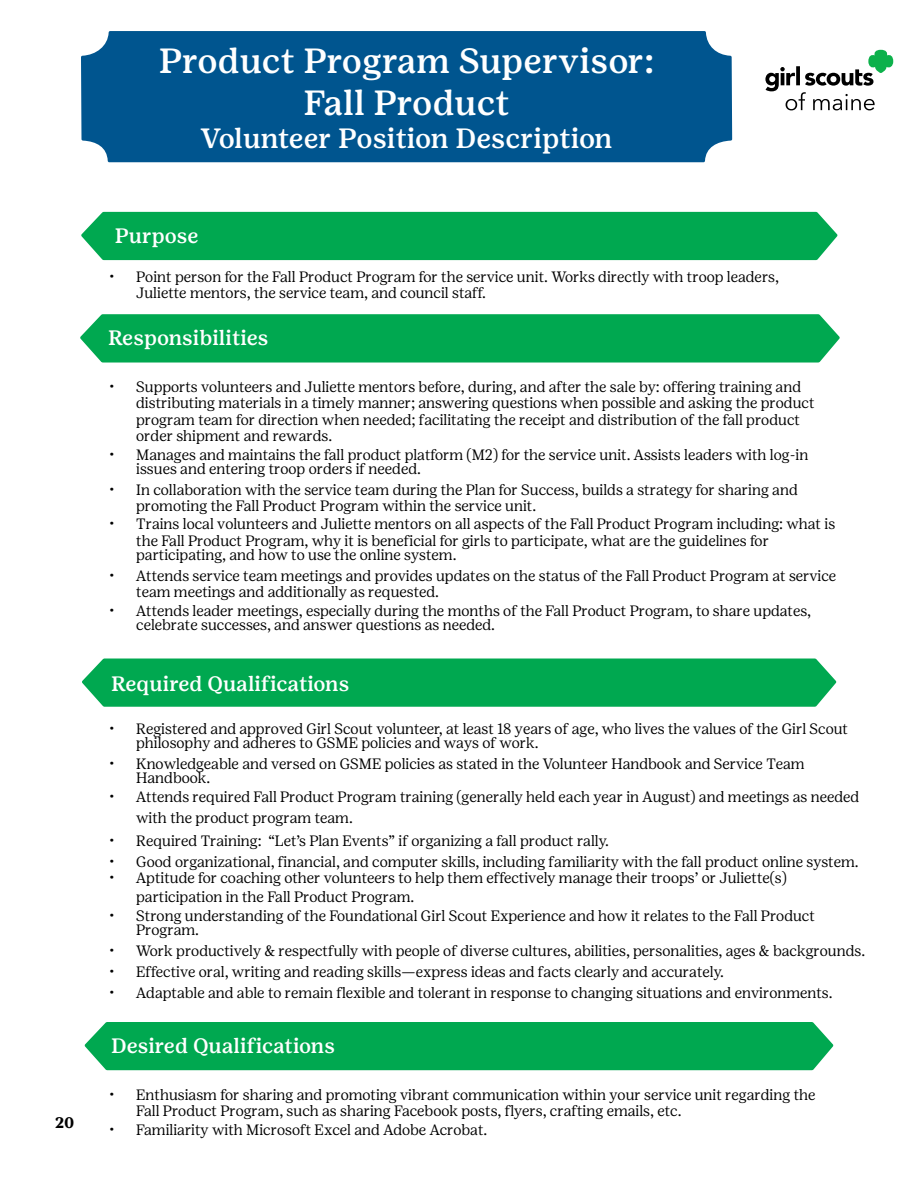
<style>
.page{position:relative;width:918px;height:1188px;background:#fff}
.page>*{position:absolute;margin:0;border:0;box-sizing:border-box;transform-origin:0 0}
.t1{font:500 34.95px/42px "Girl Scout Text";color:#fff;text-align:center}
.t2{font:500 27.9px "Girl Scout Text";color:#fff}
.t3{font:500 20.85px "Girl Scout Text";color:#fff}
.t4{font:700 15.3px "Girl Scout Text";color:#000}
.t5{font:300 15px/16.5px "Girl Scout Display";color:#000}
</style>
<div class="page">
<div style="left:81px;top:31px;width:651px;height:131px;background:#00558f"></div>
<svg style="left:765px;top:50px;width:128px;height:60px"></svg>
<div style="left:85px;top:1022px;width:748px;height:48px;background:#00a850"></div>
<div style="left:82px;top:659px;width:754px;height:48px;background:#00a850"></div>
<div style="left:80px;top:314px;width:760px;height:49px;background:#00a850"></div>
<div style="left:81px;top:212px;width:757px;height:48px;background:#00a850"></div>
<p class="t4" style="left:55px;top:1114px;width:21px">20</p>
<h1 class="t1" style="left:159px;top:39px;width:497px">Product Program Supervisor:<br>Fall Product</h1>
<h2 class="t2" style="left:201px;top:122px;width:414px">Volunteer Position Description</h2>
<h3 class="t3" style="left:115px;top:224px;width:86px">Purpose</h3>
<p class="t5" style="left:136px;top:268px;width:644px;text-indent:-27px">• Point person for the Fall Product Program for the service unit. Works directly with troop leaders,<br>Juliette mentors, the service team, and council staff.</p>
<h3 class="t3" style="left:108px;top:326px;width:162px">Responsibilities</h3>
<p class="t5" style="left:136px;top:378px;width:680px;text-indent:-27px">• Supports volunteers and Juliette mentors before, during, and after the sale by: offering training and distributing materials in a timely manner; answering questions when possible and asking the product program team for direction when needed; facilitating the receipt and distribution of the fall product order shipment and rewards.</p>
<p class="t5" style="left:136px;top:447px;width:674px;line-height:14px;text-indent:-27px">• Manages and maintains the fall product platform (M2) for the service unit. Assists leaders with log-in issues and entering troop orders if needed.</p>
<p class="t5" style="left:136px;top:481px;width:663px;text-indent:-27px">• In collaboration with the service team during the Plan for Success, builds a strategy for sharing and promoting the Fall Product Program within the service unit.</p>
<p class="t5" style="left:136px;top:516px;width:700px;text-indent:-27px">• Trains local volunteers and Juliette mentors on all aspects of the Fall Product Program including: what is the Fall Product Program, why it is beneficial for girls to participate, what are the guidelines for</p>
<p class="t5" style="left:136px;top:547px;width:322px">participating, and how to use the online system.</p>
<p class="t5" style="left:136px;top:568px;width:702px;text-indent:-27px">• Attends service team meetings and provides updates on the status of the Fall Product Program at service team meetings and additionally as requested.</p>
<p class="t5" style="left:136px;top:604px;width:676px;line-height:14.1px;text-indent:-27px">• Attends leader meetings, especially during the months of the Fall Product Program, to share updates, celebrate successes, and answer questions as needed.</p>
<h3 class="t3" style="left:111px;top:672px;width:240px">Required Qualifications</h3>
<p class="t5" style="left:136px;top:722px;width:713px;line-height:14px;text-indent:-27px">• Registered and approved Girl Scout volunteer, at least 18 years of age, who lives the values of the Girl Scout philosophy and adheres to GSME policies and ways of work.</p>
<p class="t5" style="left:136px;top:757px;width:670px;line-height:14px;text-indent:-27px">• Knowledgeable and versed on GSME policies as stated in the Volunteer Handbook and Service Team<br>Handbook.</p>
<p class="t5" style="left:136px;top:786px;width:725px;line-height:20.9px;text-indent:-27px">• Attends required Fall Product Program training (generally held each year in August) and meetings as needed with the product program team.</p>
<p class="t5" style="left:109px;top:833px;width:501px">• Required Training: “Let’s Plan Events” if organizing a fall product rally.</p>
<p class="t5" style="left:109px;top:854px;width:751px">• Good organizational, financial, and computer skills, including familiarity with the fall product online system.</p>
<p class="t5" style="left:136px;top:869px;width:652px;line-height:18.9px;text-indent:-27px">• Aptitude for coaching other volunteers to help them effectively manage their troops’ or Juliette(s) participation in the Fall Product Program.</p>
<p class="t5" style="left:136px;top:909px;width:680px;line-height:14px;text-indent:-27px">• Strong understanding of the Foundational Girl Scout Experience and how it relates to the Fall Product<br>Program.</p>
<p class="t5" style="left:109px;top:942px;width:757px">• Work productively &amp; respectfully with people of diverse cultures, abilities, personalities, ages &amp; backgrounds.</p>
<p class="t5" style="left:109px;top:963px;width:616px">• Effective oral, writing and reading skills—express ideas and facts clearly and accurately.</p>
<p class="t5" style="left:109px;top:984px;width:725px">• Adaptable and able to remain flexible and tolerant in response to changing situations and environments.</p>
<h3 class="t3" style="left:111px;top:1034px;width:225px">Desired Qualifications</h3>
<p class="t5" style="left:136px;top:1087px;width:681px;text-indent:-27px">• Enthusiasm for sharing and promoting vibrant communication within your service unit regarding the<br>Fall Product Program, such as sharing Facebook posts, flyers, crafting emails, etc.</p>
<p class="t5" style="left:109px;top:1122px;width:380px">• Familiarity with Microsoft Excel and Adobe Acrobat.</p>
</div>
